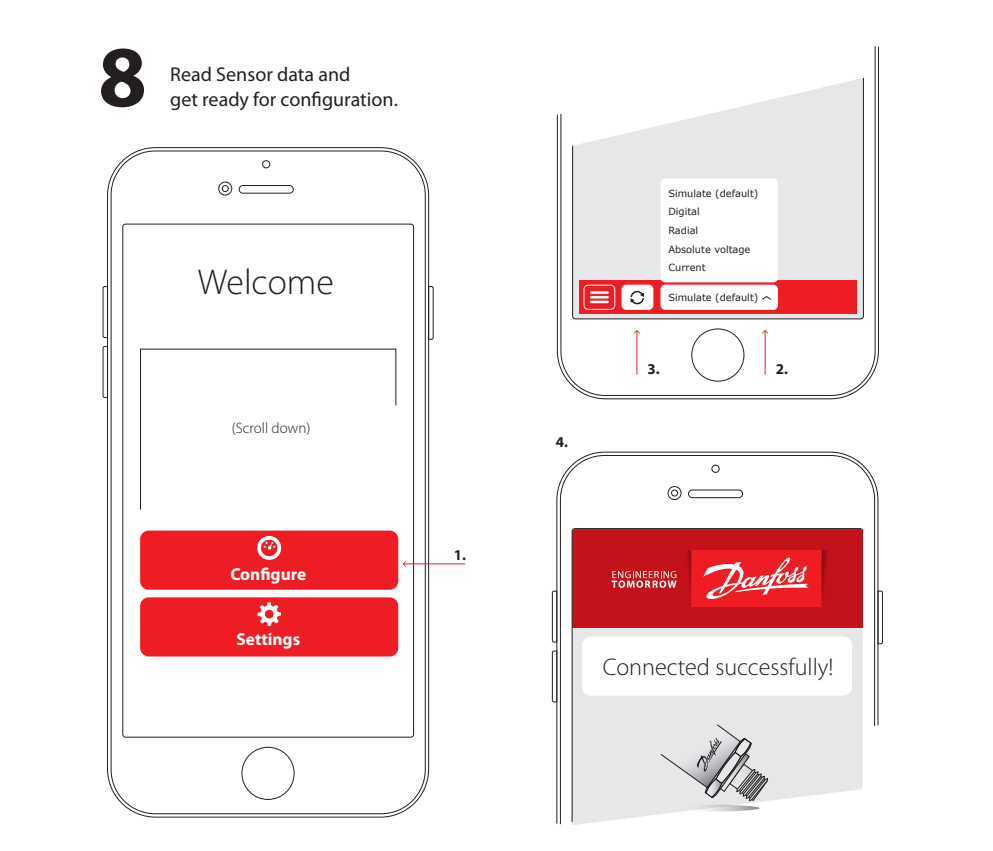
<style>
.page{position:relative;width:993px;height:851px;background:#fff}
.page>*{position:absolute;margin:0;border:0;box-sizing:border-box;transform-origin:0 0}
.t1{font:700 87.5px "Myriad Pro";color:#231f20}
.t2{font:300 36px "Myriad Pro";color:#231f20}
.t3{font:300 24.25px "Myriad Pro";color:#231f20}
.t4{font:20px "Myriad Pro";color:#231f20}
.t5{font:700 17.25px "Myriad Pro";color:#fff}
.t6{font:300 15px "Myriad Pro";color:#231f20}
.t7{font:700 15px "Myriad Pro";color:#231f20}
.t8{font:9.75px/18.5px "Verdana";color:#231f20}
</style>
<div class="page">
<svg style="left:140px;top:348px;width:256px;height:162px"></svg>
<div style="left:262px;top:160px;width:8px;height:8px;border:1px solid #231f20;border-radius:50%"></div>
<div style="left:239px;top:185px;width:54px;height:8px;border:1px solid #231f20;border-radius:4px"></div>
<div style="left:218px;top:182px;width:14px;height:13px;border:1px solid #231f20;border-radius:50%"></div>
<div style="left:222px;top:185px;width:6px;height:7px;border:1px solid #231f20;border-radius:50%"></div>
<div style="left:241px;top:746px;width:53px;height:53px;border:1px solid #231f20;border-radius:50%"></div>
<div style="left:122px;top:224px;width:292px;height:513px;border:1px solid #231f20;border-radius:3px"></div>
<svg style="left:428px;top:286px;width:6px;height:54px"></svg>
<svg style="left:102px;top:286px;width:6px;height:52px"></svg>
<svg style="left:102px;top:346px;width:6px;height:52px"></svg>
<svg style="left:556px;top:451px;width:322px;height:373px"></svg>
<svg style="left:559px;top:454px;width:316px;height:370px"></svg>
<svg style="left:571px;top:527px;width:292px;height:295px;background:#d99296"></svg>
<svg style="left:876px;top:590px;width:6px;height:54px"></svg>
<svg style="left:551px;top:590px;width:6px;height:52px"></svg>
<svg style="left:551px;top:650px;width:6px;height:52px"></svg>
<svg style="left:556px;top:46px;width:322px;height:353px"></svg>
<svg style="left:560px;top:46px;width:315px;height:350px"></svg>
<div style="left:140px;top:597px;width:258px;height:59px;background:#ee1d23;border-radius:9px"></div>
<div style="left:578px;top:280px;width:278px;height:33px;background:#ee1d23"></div>
<hr style="left:589px;top:291px;width:19px;height:3px;background:#fff">
<svg style="left:589px;top:296px;width:19px;height:2px"></svg>
<hr style="left:589px;top:300px;width:19px;height:3px;background:#fff">
<div style="left:583px;top:285px;width:32px;height:25px;border:1px solid #fff;border-radius:4px"></div>
<div style="left:621px;top:285px;width:31px;height:24px;background:#fff;border-radius:4px"></div>
<div style="left:621px;top:285px;width:32px;height:25px;border:1px solid #fff;border-radius:4px"></div>
<div style="left:660px;top:285px;width:117px;height:24px;background:#fff;border-radius:4px"></div>
<div style="left:660px;top:285px;width:117px;height:25px;border:1px solid #fff;border-radius:4px"></div>
<div style="left:660px;top:179px;width:117px;height:103px;background:#fff;border-radius:4px"></div>
<div style="left:660px;top:178px;width:117px;height:104px;border:1px solid #fff;border-radius:4px"></div>
<svg style="left:630px;top:291px;width:13px;height:14px"></svg>
<svg style="left:762px;top:296px;width:9px;height:4px"></svg>
<div style="left:140px;top:530px;width:258px;height:59px;background:#ee1d23;border-radius:9px"></div>
<div style="left:582px;top:636px;width:269px;height:59px;background:#fff;border-radius:9px"></div>
<svg style="left:257px;top:536px;width:24px;height:24px"></svg>
<svg style="left:257px;top:602px;width:24px;height:23px"></svg>
<hr style="left:403px;top:563px;width:62px;height:1px;background:#ec1d25">
<svg style="left:402px;top:561px;width:4px;height:6px"></svg>
<hr style="left:636px;top:330px;width:1px;height:44px;background:#ec1d25">
<svg style="left:633px;top:330px;width:6px;height:3px"></svg>
<hr style="left:764px;top:330px;width:1px;height:44px;background:#ec1d25">
<svg style="left:761px;top:330px;width:7px;height:3px"></svg>
<h1 class="t1" style="left:98px;top:20px;width:50px">8</h1>
<h3 class="t4" style="left:170px;top:62px;width:182px">Read Sensor data and</h3>
<h3 class="t4" style="left:170px;top:87px;width:229px">get ready for configuration.</h3>
<h2 class="t2" style="left:198px;top:260px;width:137px">Welcome</h2>
<h3 class="t6" style="left:232px;top:418px;width:80px">(Scroll down)</h3>
<h3 class="t5" style="left:230px;top:562px;width:77px">Configure</h3>
<h3 class="t5" style="left:236px;top:628px;width:65px">Settings</h3>
<h3 class="t7" style="left:453px;top:544px;width:14px">1.</h3>
<h3 class="t7" style="left:555px;top:432px;width:14px">4.</h3>
<p class="t8" style="left:668px;top:184px;width:91px">Simulate (default)<br>Digital<br>Radial<br>Absolute voltage<br>Current</p>
<p class="t8" style="left:668px;top:288px;width:91px">Simulate (default)</p>
<h3 class="t7" style="left:647px;top:359px;width:14px">3.</h3>
<h3 class="t7" style="left:775px;top:359px;width:14px">2.</h3>
<h3 class="t3" style="left:602px;top:651px;width:232px">Connected successfully!</h3>
</div>
